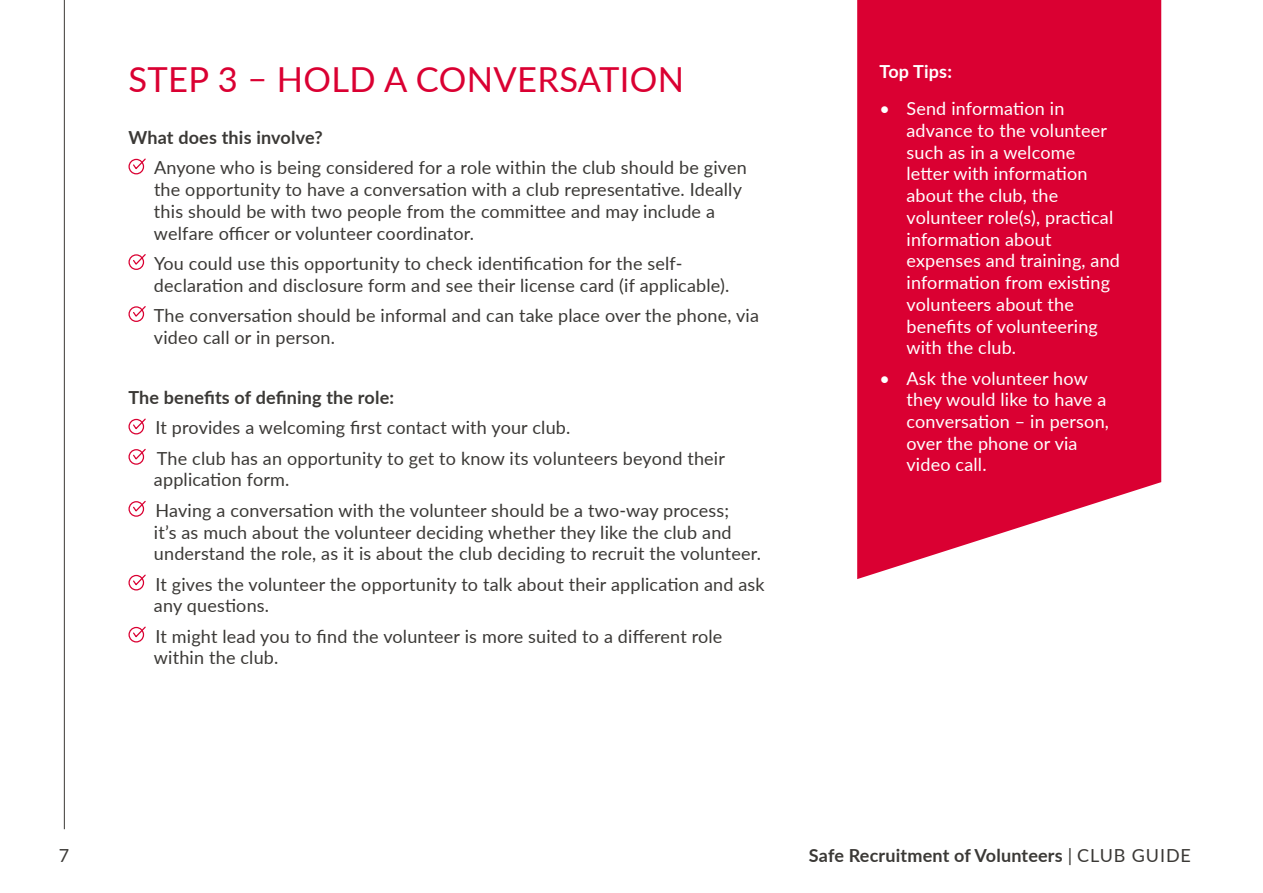
<style>
.page{position:relative;width:1263px;height:893px;background:#fff}
.page>*{position:absolute;margin:0;border:0;box-sizing:border-box;transform-origin:0 0}
.t1{font:34.5px "Lato";letter-spacing:.01em;color:#da0032}
.t2{font:18px/21.8px "Lato";letter-spacing:.01em;color:#3b3936}
.t3{font:18px/21.8px "Lato";letter-spacing:.01em;color:#fff}
.t4{font:700 18px "Lato";letter-spacing:.01em;color:#3b3936}
.t5{font:700 18px "Lato";letter-spacing:.01em;color:#fff}
.s1{font-weight:400}
</style>
<div class="page">
<hr style="left:64px;top:0;width:1px;height:829px;background:#3b3936">
<div style="left:128px;top:159px;width:16px;height:15px;border:1px solid #da0032;border-radius:50%"></div>
<svg style="left:132px;top:158px;width:14px;height:13px"></svg>
<div style="left:128px;top:254px;width:16px;height:16px;border:1px solid #da0032;border-radius:50%"></div>
<svg style="left:132px;top:254px;width:14px;height:12px"></svg>
<div style="left:128px;top:306px;width:16px;height:16px;border:1px solid #da0032;border-radius:50%"></div>
<svg style="left:132px;top:306px;width:14px;height:12px"></svg>
<div style="left:128px;top:419px;width:16px;height:15px;border:1px solid #da0032;border-radius:50%"></div>
<svg style="left:132px;top:418px;width:14px;height:13px"></svg>
<div style="left:128px;top:449px;width:16px;height:16px;border:1px solid #da0032;border-radius:50%"></div>
<svg style="left:132px;top:448px;width:14px;height:13px"></svg>
<div style="left:128px;top:501px;width:16px;height:16px;border:1px solid #da0032;border-radius:50%"></div>
<svg style="left:132px;top:500px;width:14px;height:13px"></svg>
<div style="left:128px;top:575px;width:16px;height:15px;border:1px solid #da0032;border-radius:50%"></div>
<svg style="left:132px;top:574px;width:14px;height:13px"></svg>
<div style="left:128px;top:627px;width:16px;height:15px;border:1px solid #da0032;border-radius:50%"></div>
<svg style="left:132px;top:626px;width:14px;height:13px"></svg>
<svg style="left:857px;top:0;width:304px;height:579px;fill:#da0032"></svg>
<p class="t1" style="left:128px;top:55px;width:557px">STEP 3 – HOLD A CONVERSATION</p>
<p class="t4" style="left:128px;top:124px;width:196px">What does this involve?</p>
<p class="t2" style="left:154px;top:156px;width:594px">Anyone who is being considered for a role within the club should be given the opportunity to have a conversation with a club representative. Ideally this should be with two people from the committee and may include a welfare officer or volunteer coordinator.</p>
<p class="t2" style="left:154px;top:252px;width:577px">You could use this opportunity to check identification for the self&shy;declaration and disclosure form and see their license card (if applicable).</p>
<p class="t2" style="left:154px;top:304px;width:606px">The conversation should be informal and can take place over the phone, via video call or in person.</p>
<p class="t4" style="left:128px;top:384px;width:267px">The benefits of defining the role:</p>
<p class="t2" style="left:156px;top:416px;width:416px">It provides a welcoming first contact with your club.</p>
<p class="t2" style="left:154px;top:447px;width:572px">The club has an opportunity to get to know its volunteers beyond their application form.</p>
<p class="t2" style="left:154px;top:499px;width:609px">Having a conversation with the volunteer should be a two-way process;<br>it’s as much about the volunteer deciding whether they like the club and understand the role, as it is about the club deciding to recruit the volunteer.</p>
<p class="t2" style="left:154px;top:572px;width:612px">It gives the volunteer the opportunity to talk about their application and ask any questions.</p>
<p class="t2" style="left:154px;top:624px;width:570px">It might lead you to find the volunteer is more suited to a different role within the club.</p>
<p class="t5" style="left:879px;top:58px;width:74px">Top Tips:</p>
<p class="t3" style="left:906px;top:97px;width:215px;text-indent:-27px">• Send information in advance to the volunteer such as in a welcome letter with information about the club, the volunteer role(s), practical information about expenses and training, and information from existing volunteers about the benefits of volunteering with the club.</p>
<p class="t3" style="left:906px;top:366px;width:204px;text-indent:-27px">• Ask the volunteer how they would like to have a conversation – in person, over the phone or via video call.</p>
<p class="t2" style="left:59px;top:844px;width:12px">7</p>
<p class="t4" style="left:809px;top:842px;width:383px">Safe Recruitment of Volunteers <span class="s1">| CLUB GUIDE</span></p>
</div>
